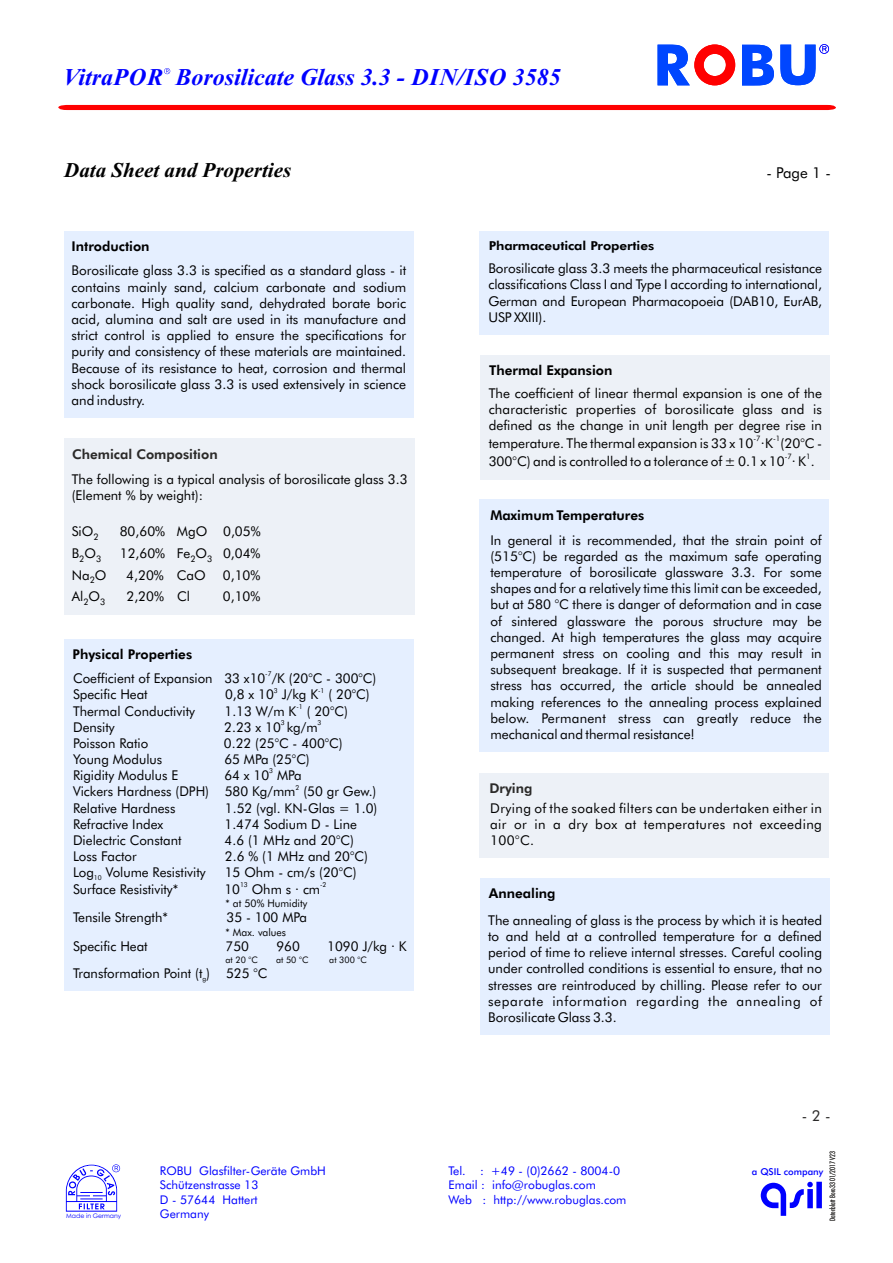
<style>
.page{position:relative;width:893px;height:1263px;background:#fff}
.page>*{position:absolute;margin:0;border:0;box-sizing:border-box;transform-origin:0 0}
.t1{font:italic 700 24px "Times New Roman";color:#00f}
.t2{font:italic 700 21px "Times New Roman";color:#000}
.t3{font:15px "Futura BT";color:#000}
.t4{font:15px "Futura BT";color:#2b2a29}
.t5{font:13.5px/16.2px "Futura BT";color:#000;text-align:justify}
.t6{font:800 13.5px "Futura BT";color:#000}
.t7{font:800 13.5px "Futura BT";color:#2b2a29}
.t8{font:800 12.3px "Futura BT";letter-spacing:-.005em;color:#000;scale:1.1 1}
.t9{font:12px/14.4px "Futura BT";color:#00f}
.t10{font:10.5px "Futura BT";color:#000}
.t11{font:500 9.6px "Futura BT";color:#00f}
.t12{font:9px "Futura BT";color:#000}
.t13{font:300 condensed 7.5px "Futura BT";color:#2b2a29}
.t14{font:7.5px "Futura BT";color:#000}
.t15{font:6.75px "Futura BT";color:#000}
.t16{font:6.15px "Century Gothic";color:#00f}
</style>
<div class="page">
<div style="left:479px;top:499px;width:350px;height:253px;background:#e5efff"></div>
<div style="left:64px;top:438px;width:351px;height:176px;background:#edf1f7"></div>
<div style="left:64px;top:231px;width:350px;height:186px;background:#e5efff"></div>
<div style="left:64px;top:639px;width:350px;height:351px;background:#e5efff"></div>
<div style="left:479px;top:231px;width:350px;height:104px;background:#e5efff"></div>
<div style="left:480px;top:878px;width:349px;height:157px;background:#e5efff"></div>
<div style="left:480px;top:355px;width:349px;height:124px;background:#edf1f7"></div>
<div style="left:480px;top:773px;width:349px;height:84px;background:#edf1f7"></div>
<svg style="left:66px;top:1164px;width:54px;height:48px"></svg>
<svg style="left:761px;top:1182px;width:61px;height:34px"></svg>
<svg style="left:780px;top:44px;width:49px;height:41px"></svg>
<svg style="left:742px;top:45px;width:32px;height:40px"></svg>
<svg style="left:658px;top:45px;width:77px;height:40px"></svg>
<div style="left:58px;top:105px;width:778px;height:5px;background:#f00"></div>
<svg style="left:164px;top:68px;width:6px;height:6px"></svg>
<h1 class="t1" style="left:64px;top:69px;width:498px">VitraPOR Borosilicate Glass 3.3 - DIN/ISO 3585</h1>
<h2 class="t2" style="left:64px;top:163px;width:228px">Data Sheet and Properties</h2>
<p class="t3" style="left:766px;top:166px;width:66px">- Page 1 -</p>
<p class="t6" style="left:72px;top:241px;width:79px">Introduction</p>
<p class="t8" style="left:489px;top:240px;width:152px">Pharmaceutical Properties</p>
<p class="t5" style="left:72px;top:264px;width:336px">Borosilicate glass 3.3 is specified as a standard glass - it contains mainly sand, calcium carbonate and sodium carbonate. High quality sand, dehydrated borate boric acid, alumina and salt are used in its manufacture and strict control is applied to ensure the specifications for purity and consistency of these materials are maintained.<br>Because of its resistance to heat, corrosion and thermal shock borosilicate glass 3.3 is used extensively in science and industry.</p>
<p class="t5" style="left:488px;top:262px;width:335px">Borosilicate glass 3.3 meets the pharmaceutical resistance classifications Class I and Type I according to international, German and European Pharmacopoeia (DAB10, EurAB, USP XXIII).</p>
<p class="t6" style="left:489px;top:364px;width:125px">Thermal Expansion</p>
<p class="t5" style="left:489px;top:386px;width:335px">The coefficient of linear thermal expansion is one of the characteristic properties of borosilicate glass and is defined as the change in unit length per degree rise in</p>
<p class="t14" style="left:753px;top:435px;width:9px">-7</p>
<p class="t14" style="left:773px;top:435px;width:9px">-1</p>
<p class="t5" style="left:489px;top:436px;width:335px">temperature. The thermal expansion is 33 x 10 ·K (20°C -</p>
<p class="t14" style="left:785px;top:453px;width:9px">-7</p>
<p class="t14" style="left:806px;top:453px;width:6px">1</p>
<p class="t5" style="left:489px;top:454px;width:327px">300°C) and is controlled to a tolerance of ± 0.1 x 10 · K .</p>
<p class="t7" style="left:72px;top:449px;width:147px">Chemical Composition</p>
<p class="t5" style="left:72px;top:472px;width:337px">The following is a typical analysis of borosilicate glass 3.3 (Element % by weight):</p>
<p class="t5" style="left:72px;top:525px;width:28px">SiO<sub>2</sub></p>
<p class="t5" style="left:120px;top:525px;width:142px">80,60% MgO 0,05%</p>
<p class="t5" style="left:72px;top:546px;width:31px">B<sub>2</sub>O<sub>3</sub></p>
<p class="t5" style="left:120px;top:546px;width:142px">12,60% Fe<sub>2</sub>O<sub>3</sub> 0,04%</p>
<p class="t5" style="left:72px;top:568px;width:36px">Na<sub>2</sub>O</p>
<p class="t5" style="left:126px;top:568px;width:81px">4,20% CaO</p>
<p class="t5" style="left:223px;top:568px;width:39px">0,10%</p>
<p class="t5" style="left:72px;top:589px;width:35px">Al<sub>2</sub>O<sub>3</sub></p>
<p class="t5" style="left:126px;top:589px;width:65px">2,20% Cl</p>
<p class="t5" style="left:223px;top:589px;width:39px">0,10%</p>
<p class="t6" style="left:73px;top:648px;width:121px">Physical Properties</p>
<p class="t15" style="left:265px;top:671px;width:8px">-7</p>
<p class="t5" style="left:73px;top:671px;width:305px">Coefficient of Expansion 33 x10 /K (20°C - 300°C)</p>
<p class="t15" style="left:274px;top:687px;width:5px">3</p>
<p class="t15" style="left:318px;top:687px;width:8px">-1</p>
<p class="t5" style="left:73px;top:688px;width:76px">Specific Heat</p>
<p class="t5" style="left:225px;top:688px;width:146px">0,8 x 10 J/kg K ( 20°C)</p>
<p class="t15" style="left:296px;top:704px;width:8px">-1</p>
<p class="t5" style="left:73px;top:704px;width:123px">Thermal Conductivity</p>
<p class="t5" style="left:225px;top:704px;width:125px">1.13 W/m K ( 20°C)</p>
<p class="t15" style="left:281px;top:720px;width:5px">3</p>
<p class="t15" style="left:318px;top:720px;width:5px">3</p>
<p class="t5" style="left:73px;top:720px;width:43px">Density</p>
<p class="t5" style="left:224px;top:720px;width:95px">2.23 x 10 kg/m</p>
<p class="t5" style="left:73px;top:736px;width:77px">Poisson Ratio</p>
<p class="t5" style="left:224px;top:736px;width:120px">0.22 (25°C - 400°C)</p>
<p class="t5" style="left:73px;top:752px;width:91px">Young Modul us</p>
<p class="t5" style="left:224px;top:752px;width:87px">65 MPa (25°C)</p>
<p class="t15" style="left:269px;top:768px;width:5px">3</p>
<p class="t5" style="left:73px;top:769px;width:107px">Rigidity Modulus E</p>
<p class="t5" style="left:224px;top:769px;width:79px">64 x 10 MPa</p>
<p class="t15" style="left:296px;top:784px;width:5px">2</p>
<p class="t5" style="left:73px;top:785px;width:305px">Vickers Hardness (DPH) 580 Kg/mm (50 gr Gew.)<br>Relative Hardness</p>
<p class="t5" style="left:225px;top:801px;width:154px">1.52 (vgl. KN-Glas = 1.0)</p>
<p class="t5" style="left:73px;top:817px;width:92px">Refractive Index</p>
<p class="t5" style="left:225px;top:817px;width:134px">1.474 Sodium D - Line</p>
<p class="t5" style="left:73px;top:833px;width:110px">Dielectric Constant</p>
<p class="t5" style="left:225px;top:833px;width:131px">4.6 (1 MHz and 20°C)</p>
<p class="t5" style="left:73px;top:849px;width:65px">Loss Factor</p>
<p class="t5" style="left:225px;top:849px;width:144px">2.6 % (1 MHz and 20°C)</p>
<p class="t5" style="left:73px;top:866px;width:134px">Log Volume Resistivity</p>
<p class="t5" style="left:225px;top:866px;width:133px">15 Ohm - cm/s (20°C)</p>
<p class="t15" style="left:94px;top:875px;width:9px">10</p>
<p class="t15" style="left:240px;top:882px;width:9px">13</p>
<p class="t15" style="left:320px;top:882px;width:8px">-2</p>
<p class="t5" style="left:73px;top:882px;width:107px">Surface Resistivity*</p>
<p class="t5" style="left:224px;top:882px;width:97px">10 Ohm s · cm</p>
<p class="t10" style="left:226px;top:899px;width:83px">* at 50% Humidity</p>
<p class="t5" style="left:73px;top:911px;width:96px">Tensile Strength*</p>
<p class="t5" style="left:227px;top:911px;width:82px">35 - 100 MPa</p>
<p class="t10" style="left:226px;top:928px;width:62px">* Max. values</p>
<p class="t5" style="left:73px;top:939px;width:76px">Specific Heat</p>
<p class="t5" style="left:226px;top:939px;width:25px">750</p>
<p class="t5" style="left:276px;top:939px;width:25px">960</p>
<p class="t5" style="left:327px;top:939px;width:81px">1090 J/kg · K</p>
<p class="t12" style="left:226px;top:956px;width:34px">at 20 °C</p>
<p class="t12" style="left:276px;top:956px;width:34px">at 50 °C</p>
<p class="t12" style="left:329px;top:956px;width:39px">at 300 °C</p>
<p class="t5" style="left:73px;top:966px;width:196px">Transformation Point (t<sub>g</sub>) 525 °C</p>
<p class="t6" style="left:490px;top:509px;width:155px">Maximum Temperatures</p>
<p class="t5" style="left:490px;top:533px;width:333px">In general it is recommended, that the strain point of (515°C) be regarded as the maximum safe operating temperature of borosilicate glassware 3.3. For some shapes and for a relatively time this limit can be exceeded, but at 580 °C there is danger of deformation and in case of sintered glassware the porous structure may be changed. At high temperatures the glass may acquire permanent stress on cooling and this may result in subsequent breakage. If it is suspected that permanent stress has occurred, the article should be annealed making references to the annealing process explained below. Permanent stress can greatly reduce the mechanical and thermal resistance!</p>
<p class="t7" style="left:489px;top:782px;width:45px">Drying</p>
<p class="t5" style="left:490px;top:801px;width:333px">Drying of the soaked filters can be undertaken either in air or in a dry box at temperatures not exceeding 100°C.</p>
<p class="t6" style="left:489px;top:888px;width:68px">Annealing</p>
<p class="t5" style="left:488px;top:913px;width:335px">The annealing of glass is the process by which it is heated to and held at a controlled temperature for a defined period of time to relieve internal stresses. Careful cooling under controlled conditions is essential to ensure, that no stresses are reintroduced by chilling. Please refer to our separate information regarding the annealing of Borosilicate Glass 3.3.</p>
<p class="t4" style="left:802px;top:1109px;width:30px">- 2 -</p>
<p class="t16" style="left:66px;top:1213px;width:57px">Made in Germany</p>
<p class="t9" style="left:160px;top:1164px;width:167px">ROBU Glasfilter-Geräte GmbH<br>Schützenstrasse 13<br>D - 57644 Hattert<br>Germany</p>
<p class="t9" style="left:449px;top:1164px;width:179px">Tel. : +49 - (0)2662 - 8004-0<br>Email : info@robuglas.com<br>Web : http://www.robuglas.com</p>
<p class="t13" style="left:829px;top:1221px;width:71px;rotate:-90deg">Datenblatt Boro33 01/2017 V23</p>
<p class="t11" style="left:752px;top:1167px;width:73px">a QSIL company</p>
</div>
